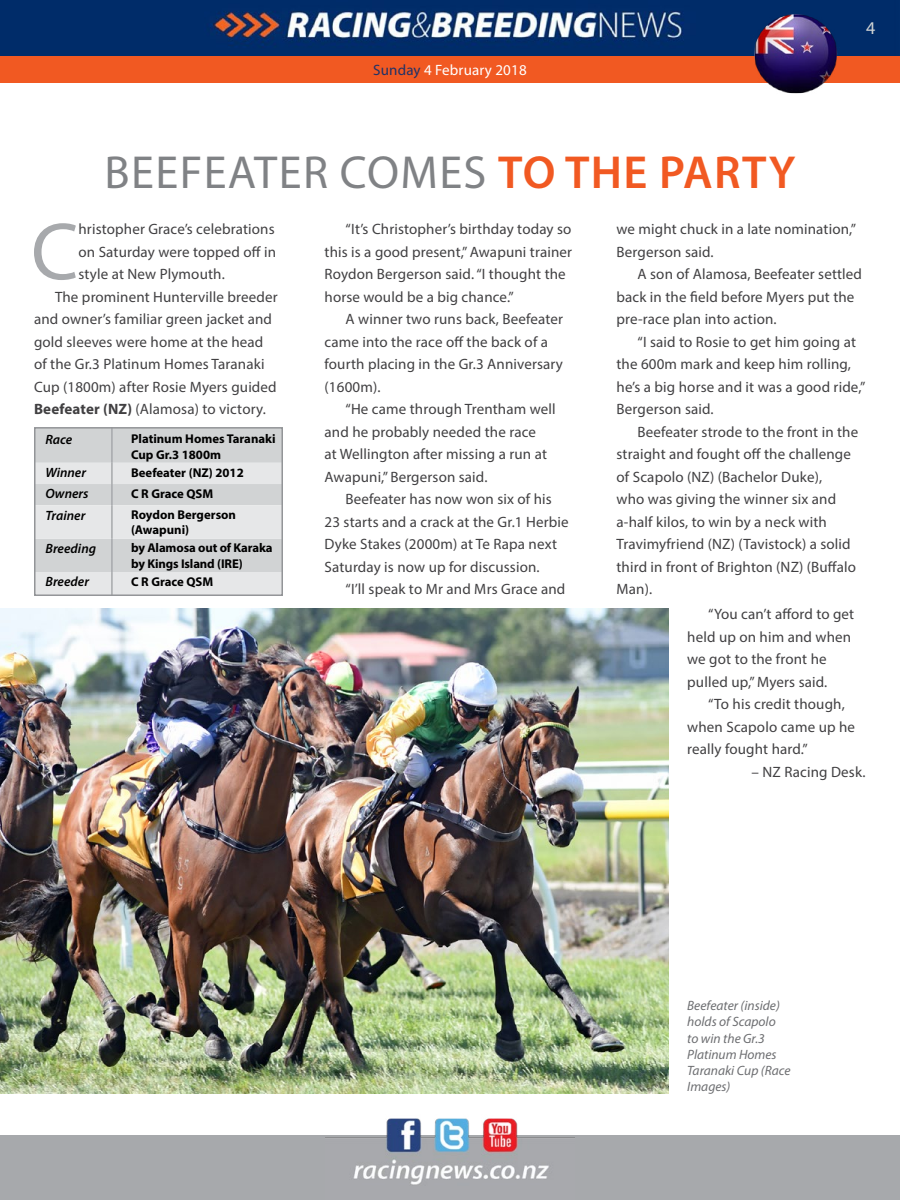
<style>
.page{position:relative;width:900px;height:1200px;background:#fff}
.page>*{position:absolute;margin:0;border:0;box-sizing:border-box;transform-origin:0 0}
.t1{font:81.75px "Myriad Pro";color:#a7a9ac}
.t2{font:46.5px "Myriad Pro";color:#808285}
.t3{font:600 46.5px "Myriad Pro";letter-spacing:.03em;color:#f15922}
.t4{font:18px "Myriad Pro";color:#d1d4d4}
.t5{font:15px/22.5px "Myriad Pro";letter-spacing:.01em;color:#414042}
.t6{font:15px "Myriad Pro";letter-spacing:.01em;color:#fff}
.t7{font:italic 13.5px/16.2px "Myriad Pro";color:#6d6e71}
.t8{font:italic 600 13.5px "Myriad Pro";color:#000}
.t9{font:700 12.75px/15.3px "Myriad Pro";color:#000}
.s1{color:#203267}
.s2{font-weight:700}
</style>
<div class="page">
<div style="left:0;top:1136px;width:900px;height:64px;background:#a7a9ac"></div>
<img style="left:325px;top:1118px;width:250px;height:67px">
<div style="left:0;top:56px;width:900px;height:27px;background:#f15922"></div>
<img style="left:0;top:0;width:900px;height:56px">
<img style="left:0;top:608px;width:669px;height:486px">
<img style="left:752px;top:12px;width:88px;height:82px">
<svg style="left:37px;top:430px;width:243px;height:163px;background:#dadcdd"></svg>
<hr style="left:111px;top:427px;width:2px;height:36px;background:#a7a9ac">
<hr style="left:111px;top:463px;width:2px;height:21px;background:#a7a9ac">
<hr style="left:111px;top:484px;width:2px;height:21px;background:#a7a9ac">
<hr style="left:111px;top:505px;width:2px;height:34px;background:#a7a9ac">
<hr style="left:111px;top:539px;width:2px;height:33px;background:#a7a9ac">
<hr style="left:111px;top:572px;width:2px;height:23px;background:#a7a9ac">
<div style="left:34px;top:427px;width:249px;height:169px;border:2px solid #939598"></div>
<p class="t6" style="left:373px;top:61px;width:155px"><span class="s1">Sunday</span> 4 February 2018</p>
<h2 class="t2" style="left:105px;top:144px;width:52px">Beefeater</h2>
<h2 class="t2" style="left:340px;top:144px;width:30px">comes</h2>
<h2 class="t3" style="left:498px;top:143px;width:299px">TO THE PARTY</h2>
<p class="t4" style="left:866px;top:17px;width:11px">4</p>
<h1 class="t1" style="left:31px;top:201px;width:49px">C</h1>
<p class="t5" style="left:78px;top:218px;width:198px">hristopher Grace’s celebrations</p>
<p class="t5" style="left:78px;top:240px;width:199px">on Saturday were topped off in</p>
<p class="t5" style="left:78px;top:263px;width:148px">style at New Plymouth.</p>
<p class="t5" style="left:55px;top:285px;width:224px">The prominent Hunterville breeder</p>
<p class="t5" style="left:34px;top:308px;width:239px">and owner’s familiar green jacket and</p>
<p class="t5" style="left:34px;top:330px;width:231px">gold sleeves were home at the head</p>
<p class="t5" style="left:34px;top:353px;width:232px">of the Gr.3 Platinum Homes Taranaki</p>
<p class="t5" style="left:34px;top:375px;width:244px">Cup (1800m) after Rosie Myers guided</p>
<p class="t5" style="left:34px;top:398px;width:233px"><span class="s2">Beefeater (NZ)</span> (Alamosa) to victory.</p>
<p class="t8" style="left:46px;top:431px;width:28px">Race</p>
<p class="t9" style="left:131px;top:431px;width:146px">Platinum Homes Taranaki<br>Cup Gr.3 1800m</p>
<p class="t8" style="left:46px;top:464px;width:42px">Winner</p>
<p class="t9" style="left:131px;top:464px;width:114px">Beefeater (NZ) 2012</p>
<p class="t8" style="left:46px;top:485px;width:45px">Owners</p>
<p class="t9" style="left:131px;top:486px;width:84px">C R Grace QSM</p>
<p class="t8" style="left:46px;top:507px;width:41px">Trainer</p>
<p class="t9" style="left:131px;top:507px;width:106px">Roydon Bergerson (Awapuni)</p>
<p class="t8" style="left:46px;top:540px;width:52px">Breeding</p>
<p class="t9" style="left:131px;top:540px;width:143px">by Alamosa out of Karaka by Kings Island (IRE)</p>
<p class="t8" style="left:46px;top:573px;width:45px">Breeder</p>
<p class="t9" style="left:131px;top:573px;width:84px">C R Grace QSM</p>
<p class="t5" style="left:325px;top:218px;width:249px;text-indent:21px">“It’s Christopher’s birthday today so this is a good present,” Awapuni trainer Roydon Bergerson said. “I thought the horse would be a big chance.”</p>
<p class="t5" style="left:325px;top:308px;width:240px;text-indent:21px">A winner two runs back, Beefeater came into the race off the back of a fourth placing in the Gr.3 Anniversary (1600m).</p>
<p class="t5" style="left:325px;top:398px;width:233px;text-indent:21px">“He came through Trentham well and he probably needed the race<br>at Wellington after missing a run at<br>Awapuni,” Bergerson said.</p>
<p class="t5" style="left:325px;top:488px;width:246px;text-indent:21px">Beefeater has now won six of his 23 starts and a crack at the Gr.1 Herbie Dyke Stakes (2000m) at Te Rapa next Saturday is now up for discussion.</p>
<p class="t5" style="left:346px;top:578px;width:221px">“I’ll speak to Mr and Mrs Grace and</p>
<p class="t5" style="left:617px;top:218px;width:241px">we might chuck in a late nomination,”<br>Bergerson said.</p>
<p class="t5" style="left:617px;top:263px;width:247px;text-indent:21px">A son of Alamosa, Beefeater settled back in the field before Myers put the pre-race plan into action.</p>
<p class="t5" style="left:617px;top:330px;width:250px;text-indent:21px">“I said to Rosie to get him going at the 600m mark and keep him rolling, he’s a big horse and it was a good ride,”<br>Bergerson said.</p>
<p class="t5" style="left:617px;top:420px;width:243px;text-indent:21px">Beefeater strode to the front in the straight and fought off the challenge of Scapolo (NZ) (Bachelor Duke),<br>who was giving the winner six and a-half kilos, to win by a neck with<br>Travimyfriend (NZ) (Tavistock) a solid third in front of Brighton (NZ) (Buffalo<br>Man).</p>
<p class="t5" style="left:687px;top:603px;width:168px;text-indent:21px">“You can’t afford to get held up on him and when we got to the front he pulled up,” Myers said.</p>
<p class="t5" style="left:687px;top:693px;width:169px;text-indent:21px">“To his credit though, when Scapolo came up he really fought hard.”</p>
<p class="t5" style="left:752px;top:760px;width:115px">– NZ Racing Desk.</p>
<p class="t7" style="left:687px;top:997px;width:105px">Beefeater (inside) holds of Scapolo<br>to win the Gr.3<br>Platinum Homes<br>Taranaki Cup (Race<br>Images)</p>
</div>
